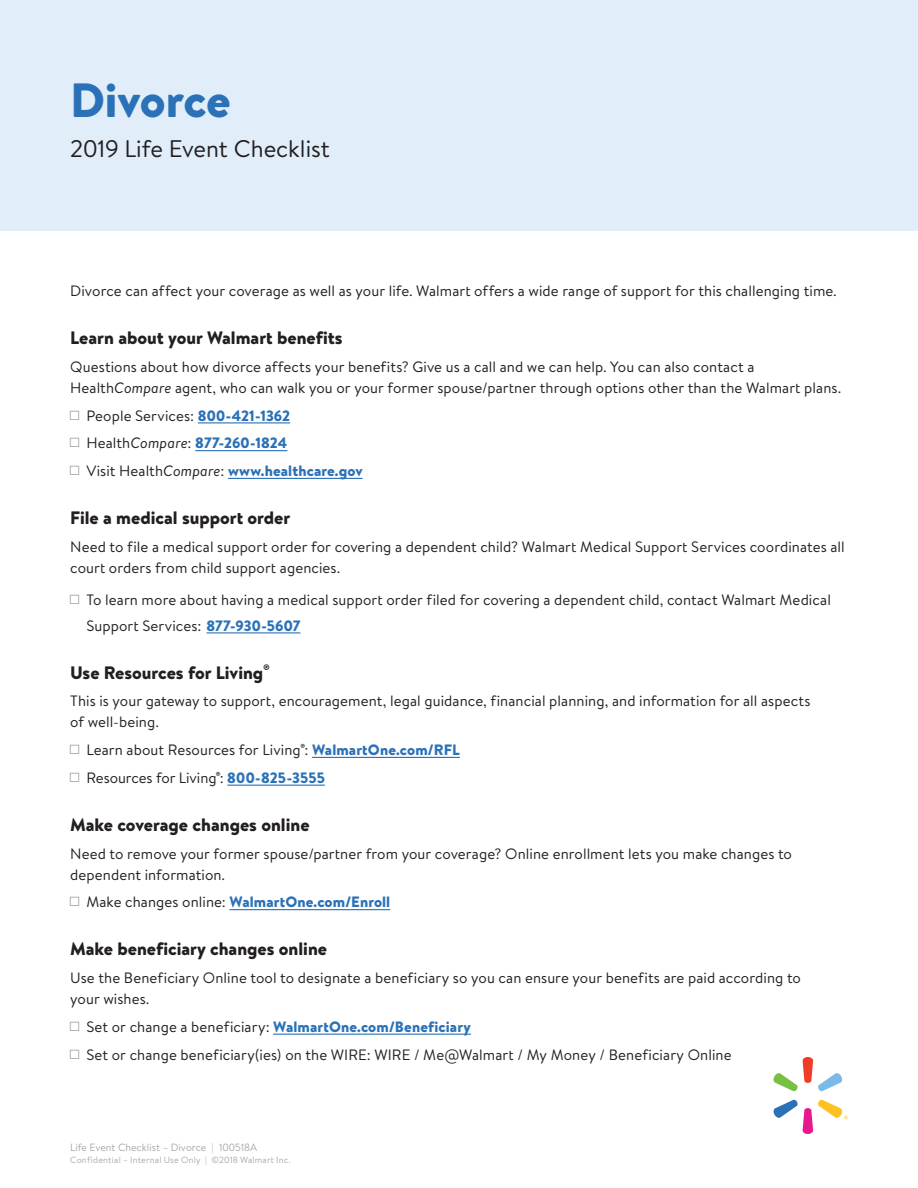
<style>
.page{position:relative;width:918px;height:1188px;background:#fff}
.page>*{position:absolute;margin:0;border:0;box-sizing:border-box;transform-origin:0 0}
.t1{font:900 48px "Bogle";letter-spacing:-.01em;color:#2b71b8}
.t2{font:24px "Bogle";color:#231f20}
.Header_1{font:900 18px "Bogle";color:#231f20}
.Body{font:15px/21px "Bogle";letter-spacing:.005em;color:#231f20}
.Body-2{font:900 15px "Bogle";letter-spacing:.005em;color:#2b71b8}
.t3{font:10.5px "Bogle";color:#a7a9ac}
.t4{font:9px "Bogle";letter-spacing:.025em;color:#a7a9ac}
.s1{font-style:italic}
.s2{font-weight:900;color:#2b71b8}
.s3{font-weight:400;color:#231f20}
.s4{font-weight:400;font-style:italic;color:#231f20}
.s5{font-size:21px}
</style>
<div class="page">
<div style="left:0;top:0;width:918px;height:230px;background:#e1eef9"></div>
<hr style="left:198px;top:422px;width:92px;height:1px;background:#2b71b8">
<hr style="left:195px;top:450px;width:92px;height:1px;background:#2b71b8">
<hr style="left:228px;top:478px;width:135px;height:1px;background:#2b71b8">
<hr style="left:207px;top:632px;width:93px;height:1px;background:#2b71b8">
<hr style="left:312px;top:757px;width:148px;height:1px;background:#2b71b8">
<hr style="left:227px;top:785px;width:98px;height:1px;background:#2b71b8">
<hr style="left:229px;top:909px;width:161px;height:1px;background:#2b71b8">
<hr style="left:273px;top:1034px;width:198px;height:1px;background:#2b71b8">
<svg style="left:773px;top:1099px;width:75px;height:35px"></svg>
<svg style="left:773px;top:1057px;width:70px;height:35px"></svg>
<p class="t1" style="left:70px;top:67px;width:162px">Divorce</p>
<p class="t2" style="left:70px;top:132px;width:261px">2019 Life Event Checklist</p>
<p class="Body" style="left:70px;top:280px;width:768px">Divorce can affect your coverage as well as your life. Walmart offers a wide range of support for this challenging time.</p>
<p class="Header_1" style="left:70px;top:325px;width:274px">Learn about your Walmart benefits</p>
<p class="Body" style="left:70px;top:356px;width:772px">Questions about how divorce affects your benefits? Give us a call and we can help. You can also contact a<br>Health<span class="s1">Compare</span> agent, who can walk you or your former spouse/partner through options other than the Walmart plans.</p>
<p class="Body" style="left:86px;top:404px;width:205px">People Services: <span class="s2">800-421-1362</span></p>
<p class="Body-2" style="left:86px;top:433px;width:202px"><span class="s3">Health</span><span class="s4">Compare</span><span class="s3">:</span> 877-260-1824</p>
<p class="Body-2" style="left:86px;top:460px;width:278px"><span class="s3">Visit Health</span><span class="s4">Compare</span><span class="s3">:</span> www.healthcare.gov</p>
<p class="Header_1" style="left:70px;top:505px;width:222px">File a medical support order</p>
<p class="Body" style="left:70px;top:536px;width:776px">Need to file a medical support order for covering a dependent child? Walmart Medical Support Services coordinates all court orders from child support agencies.</p>
<p class="Body" style="left:86px;top:587px;width:746px;line-height:25.5px">To learn more about having a medical support order filed for covering a dependent child, contact Walmart Medical<br>Support Services: <span class="s2">877-930-5607</span></p>
<p class="Header_1" style="left:70px;top:660px;width:201px">Use Resources for Living<span class="s5">®</span></p>
<p class="Body" style="left:70px;top:690px;width:742px">This is your gateway to support, encouragement, legal guidance, financial planning, and information for all aspects of well-being.</p>
<p class="Body" style="left:86px;top:739px;width:375px">Learn about Resources for Living®: <span class="s2">WalmartOne.com/RFL</span></p>
<p class="Body" style="left:86px;top:767px;width:240px">Resources for Living®: <span class="s2">800-825-3555</span></p>
<p class="Header_1" style="left:70px;top:812px;width:241px">Make coverage changes online</p>
<p class="Body" style="left:70px;top:842px;width:723px">Need to remove your former spouse/partner from your coverage? Online enrollment lets you make changes to dependent information.</p>
<p class="Body-2" style="left:86px;top:892px;width:305px"><span class="s3">Make changes online:</span> WalmartOne.com/Enroll</p>
<p class="Header_1" style="left:70px;top:936px;width:258px">Make beneficiary changes online</p>
<p class="Body" style="left:70px;top:967px;width:732px">Use the Beneficiary Online tool to designate a beneficiary so you can ensure your benefits are paid according to your wishes.</p>
<p class="Body-2" style="left:86px;top:1016px;width:386px"><span class="s3">Set or change a beneficiary:</span> WalmartOne.com/Beneficiary</p>
<p class="Body" style="left:86px;top:1043px;width:647px">Set or change beneficiary(ies) on the WIRE: WIRE / Me@Walmart / My Money / Beneficiary Online</p>
<p class="t3" style="left:70px;top:1140px;width:188px">Life Event Checklist – Divorce | 100518A</p>
<p class="t4" style="left:70px;top:1153px;width:222px">Confidential – Internal Use Only | ©2018 Walmart Inc.</p>
</div>
